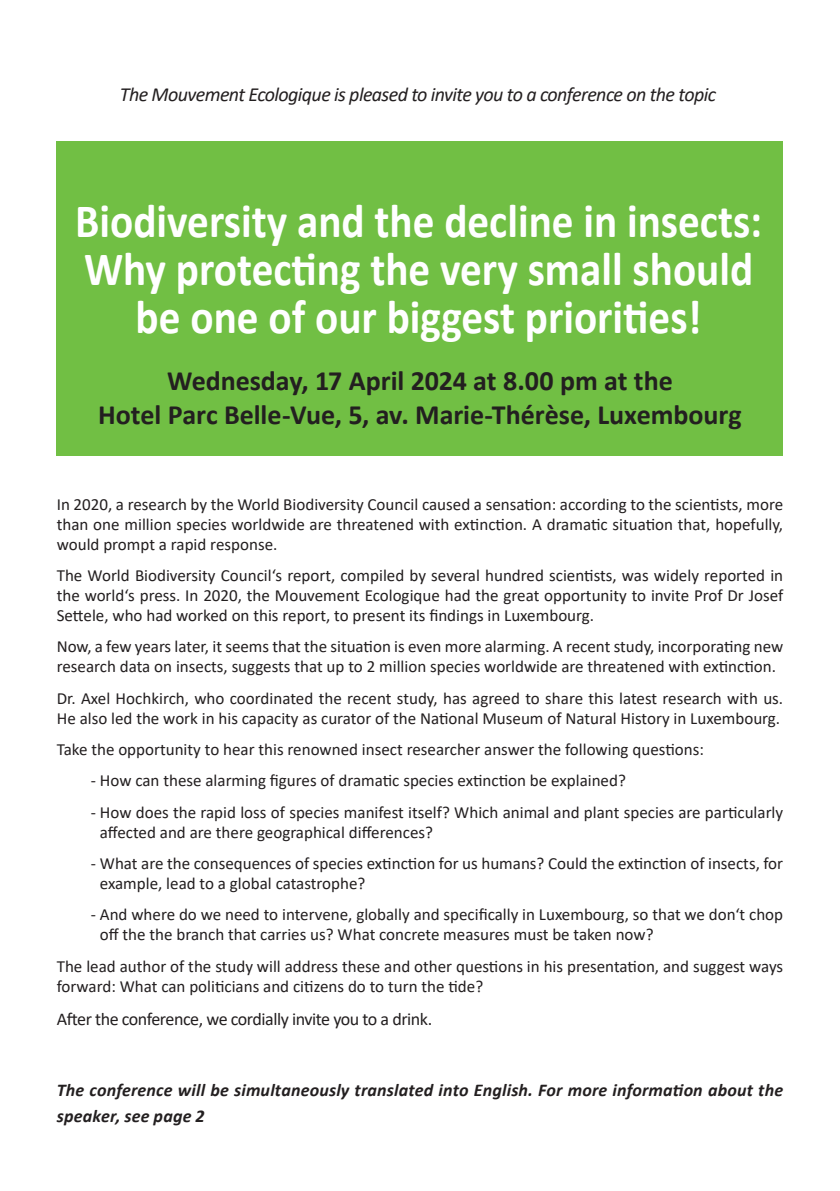
<style>
.page{position:relative;width:840px;height:1191px;background:#fff}
.page>*{position:absolute;margin:0;border:0;box-sizing:border-box;transform-origin:0 0}
.t1{font:700 48px/48px "Calibri";color:#fff;text-align:center;scale:.9 1}
.t2{font:700 28px/34px "Calibri";letter-spacing:-.005em;color:#231f20;text-align:center}
.t3{font:italic 20px "Calibri";letter-spacing:-.03em;color:#231f20}
.t4{font:italic 700 18px/26px "Calibri";letter-spacing:.01em;color:#231f20}
.t5{font:18px "Calibri";letter-spacing:-.025em;color:#231f20}
.t6{font:17px/20px "Calibri";color:#231f20}
</style>
<div class="page">
<div style="left:57px;top:141px;width:725px;height:315px;background:#71bf44"></div>
<p class="t3" style="left:120px;top:81px;width:597px">The Mouvement Ecologique is pleased to invite you to a conference on the topic</p>
<h1 class="t1" style="left:75px;top:196px;width:764px">Biodiversity and the decline in insects:<br>Why protecting the very small should be one of our biggest priorities!</h1>
<h2 class="t2" style="left:98px;top:363px;width:644px">Wednesday, 17 April 2024 at 8.00 pm at the<br>Hotel Parc Belle-Vue, 5, av. Marie-Thérèse, Luxembourg</h2>
<p class="t6" style="left:57px;top:493px;width:727px;text-align:justify">In 2020, a research by the World Biodiversity Council caused a sensation: according to the scientists, more than one million species worldwide are threatened with extinction. A dramatic situation that, hopefully, would prompt a rapid response.</p>
<p class="t6" style="left:57px;top:565px;width:727px;text-align:justify">The World Biodiversity Council‘s report, compiled by several hundred scientists, was widely reported in the world‘s press. In 2020, the Mouvement Ecologique had the great opportunity to invite Prof Dr Josef Settele, who had worked on this report, to present its findings in Luxembourg.</p>
<p class="t6" style="left:57px;top:636px;width:727px">Now, a few years later, it seems that the situation is even more alarming. A recent study, incorporating new research data on insects, suggests that up to 2 million species worldwide are threatened with extinction.</p>
<p class="t6" style="left:57px;top:687px;width:727px">Dr. Axel Hochkirch, who coordinated the recent study, has agreed to share this latest research with us.<br>He also led the work in his capacity as curator of the National Museum of Natural History in Luxembourg.</p>
<p class="t6" style="left:57px;top:739px;width:648px">Take the opportunity to hear this renowned insect researcher answer the following questions:</p>
<p class="t6" style="left:91px;top:770px;width:536px">- How can these alarming figures of dramatic species extinction be explained?</p>
<p class="t6" style="left:100px;top:801px;width:684px;text-indent:-9px">- How does the rapid loss of species manifest itself? Which animal and plant species are particularly affected and are there geographical differences?</p>
<p class="t6" style="left:100px;top:853px;width:684px;text-indent:-9px">- What are the consequences of species extinction for us humans? Could the extinction of insects, for example, lead to a global catastrophe?</p>
<p class="t6" style="left:100px;top:904px;width:684px;text-indent:-9px">- And where do we need to intervene, globally and specifically in Luxembourg, so that we don‘t chop off the the branch that carries us? What concrete measures must be taken now?</p>
<p class="t6" style="left:57px;top:955px;width:727px">The lead author of the study will address these and other questions in his presentation, and suggest ways forward: What can politicians and citizens do to turn the tide?</p>
<p class="t5" style="left:57px;top:1006px;width:377px">After the conference, we cordially invite you to a drink.</p>
<p class="t4" style="left:57px;top:1076px;width:727px">The conference will be simultaneously translated into English. For more information about the speaker, see page 2</p>
</div>
